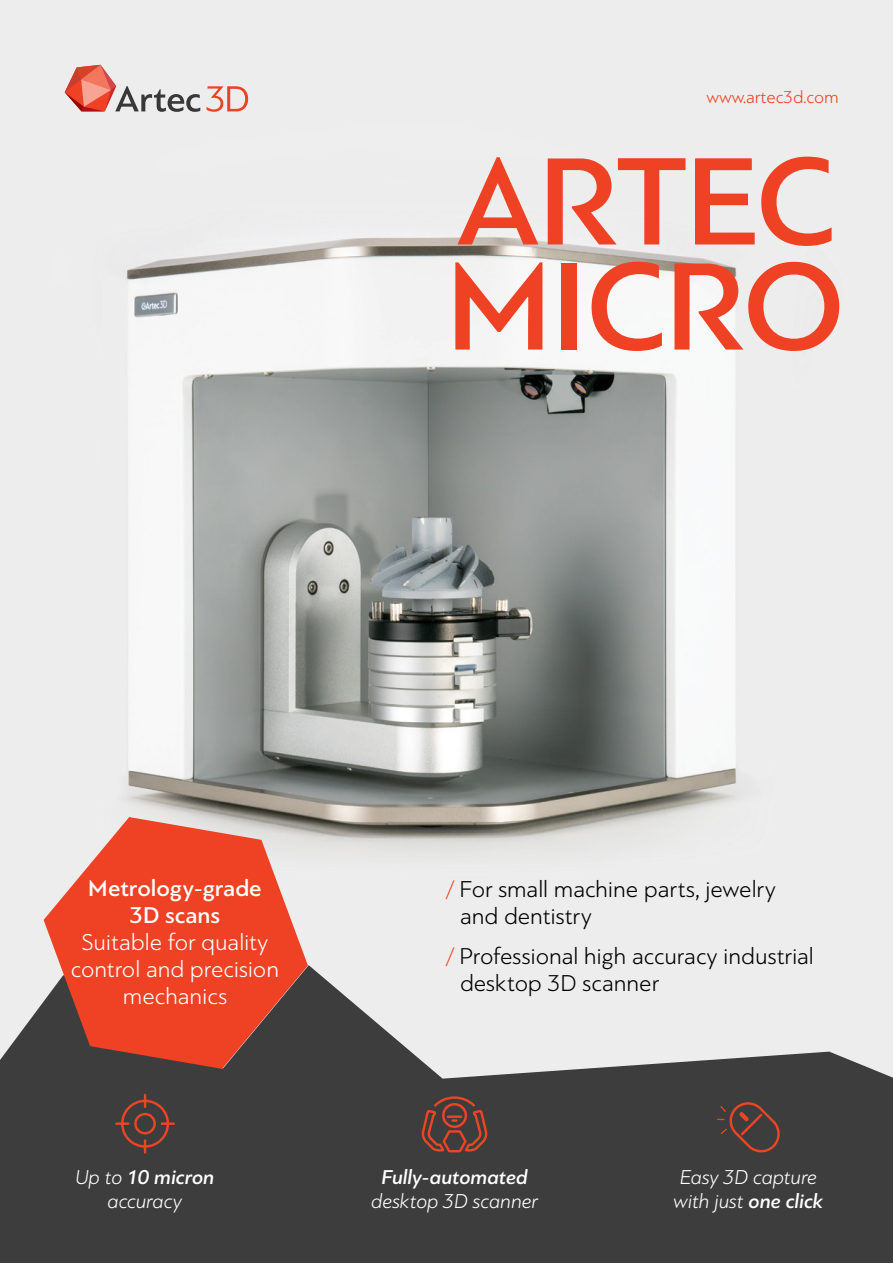
<style>
.page{position:relative;width:893px;height:1263px;background:#fff}
.page>*{position:absolute;margin:0;border:0;box-sizing:border-box;transform-origin:0 0}
.t1{font:500 130.5px/105px "PF Bague Sans Pro";letter-spacing:-.015em;color:#ef4123}
.t2{font:300 24px/27px "PF Bague Sans Pro";letter-spacing:-.005em;color:#000}
.t3{font:300 24px/27px "PF Bague Sans Pro";letter-spacing:-.005em;color:#fff;text-align:center}
.t4{font:500 24px/27px "PF Bague Sans Pro";color:#fff;text-align:center}
.t5{font:italic 300 21px/24px "PF Bague Sans Pro";letter-spacing:-.005em;color:#fff;text-align:center}
.t6{font:italic 500 21px "PF Bague Sans Pro";color:#fff}
.t7{font:300 18px "PF Bague Sans Pro";color:#ef4123}
.s1{color:#ef4123}
.s2{font-weight:500}
</style>
<div class="page">
<img style="left:0;top:1px;width:893px;height:964px">
<svg style="left:65px;top:65px;width:135px;height:47px;background:#d7b1ac"></svg>
<svg style="left:207px;top:86px;width:41px;height:26px"></svg>
<svg style="left:0;top:965px;width:893px;height:298px;background:#676768"></svg>
<svg style="left:44px;top:817px;width:264px;height:252px;background:#d55b46"></svg>
<svg style="left:114px;top:1092px;width:62px;height:63px;background:#573e39"></svg>
<svg style="left:419px;top:1095px;width:70px;height:59px;background:#663f37"></svg>
<svg style="left:716px;top:1102px;width:65px;height:50px;background:#573e39"></svg>
<p class="t7" style="left:706px;top:87px;width:134px">www.artec3d.com</p>
<h1 class="t1" style="left:446px;top:150px;width:401px">ARTEC<br>MICRO</h1>
<p class="t4" style="left:88px;top:874px;width:175px">Metrology-grade<br>3D scans</p>
<p class="t3" style="left:71px;top:928px;width:210px">Suitable for quality control and precision mechanics</p>
<p class="t2" style="left:460px;top:876px;width:317px;text-indent:-13px"><span class="s1">/</span> For small machine parts, jewelry and dentistry</p>
<p class="t2" style="left:460px;top:942px;width:355px;text-indent:-13px"><span class="s1">/</span> Professional high accuracy industrial desktop 3D scanner</p>
<p class="t5" style="left:75px;top:1165px;width:141px">Up to <span class="s2">10 micron </span>accuracy</p>
<p class="t6" style="left:381px;top:1164px;width:148px">Fully-automated</p>
<p class="t5" style="left:371px;top:1189px;width:168px">desktop 3D scanner</p>
<p class="t5" style="left:673px;top:1165px;width:151px;text-align:left">Easy 3D capture with just <span class="s2">one click</span></p>
</div>
